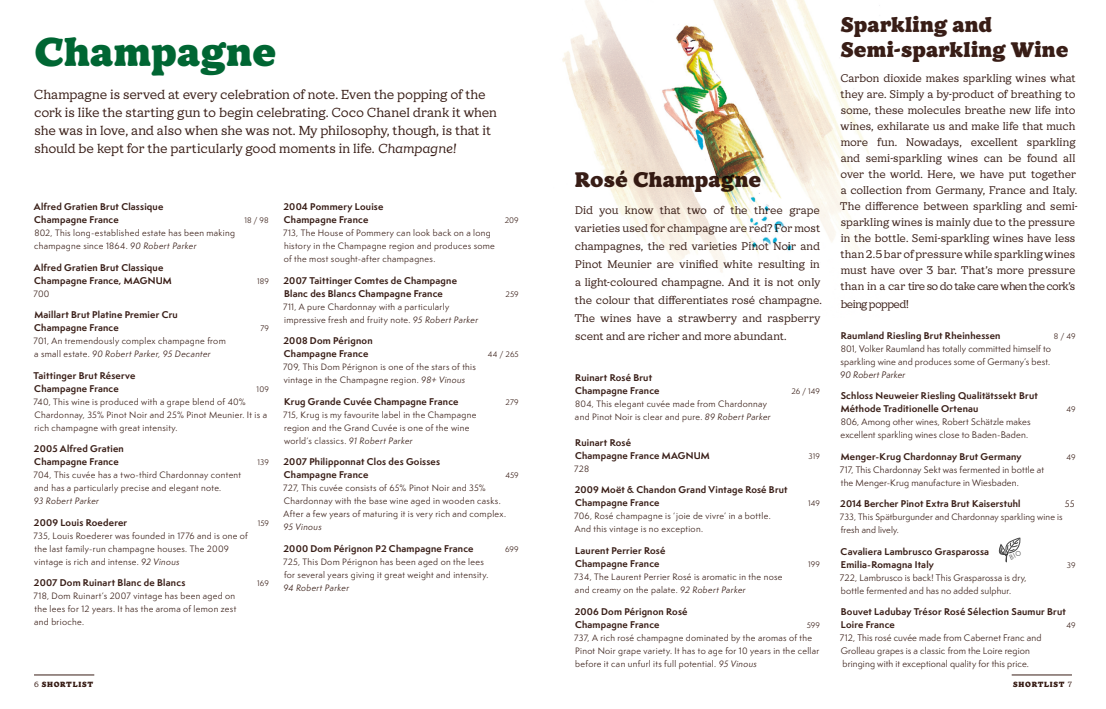
<style>
.page{position:relative;width:1106px;height:709px;background:#fff}
.page>*{position:absolute;margin:0;border:0;box-sizing:border-box;transform-origin:0 0}
.t1{font:900 40px "TT Phobos";color:#063}
.t2{font:900 21px/25px "TT Phobos";letter-spacing:.005em;color:#381d16}
.t3{font:13px/18px "TT Phobos";letter-spacing:-.01em;color:#381d16}
.t4{font:11px/16px "TT Phobos";letter-spacing:-.005em;color:#381d16}
.t5{font:11px "TT Phobos";letter-spacing:-.055em;color:#381d16}
.t6{font:700 9px/13px "Semplicita Pro";letter-spacing:.025em;color:#381d16}
.t7{font:8.7px/13px "Semplicita Pro";letter-spacing:.02em;color:#381d16}
.t8{font:italic 8.7px "Semplicita Pro";letter-spacing:.02em;color:#381d16}
.t9{font:8.5px/13px "Semplicita Pro";letter-spacing:.04em;color:#381d16}
.t10{font:8.5px/13px "Semplicita Pro";letter-spacing:.02em;color:#381d16}
.t11{font:italic 8.5px "Semplicita Pro";letter-spacing:.035em;color:#381d16}
.t12{font:7.5px "Semplicita Pro";letter-spacing:.01em;color:#381d16}
.t13{font:900 7.5px "TT Phobos";letter-spacing:.09em;color:#381d16}
.s1{font-style:italic}
.s2{font-weight:400}
</style>
<div class="page">
<hr style="left:1011px;top:674px;width:60px;height:1px;background:#381d16">
<hr style="left:34px;top:674px;width:60px;height:1px;background:#381d16">
<img style="left:562px;top:0;width:318px;height:317px">
<svg style="left:998px;top:538px;width:23px;height:24px"></svg>
<h1 class="t1" style="left:34px;top:26px;width:243px">Champagne</h1>
<p class="t3" style="left:34px;top:85px;width:464px">Champagne is served at every celebration of note. Even the popping of the cork is like the starting gun to begin celebrating. Coco Chanel drank it when she was in love, and also when she was not. My philosophy, though, is that it should be kept for the particularly good moments in life. <span class="s1">Champagne!</span></p>
<p class="t6" style="left:34px;top:200px;width:131px">Alfred Gratien Brut Classique<br>Champagne France</p>
<p class="t12" style="left:244px;top:215px;width:26px">18 / 98</p>
<p class="t6" style="left:283px;top:200px;width:101px">2004 Pommery Louise<br>Champagne France</p>
<p class="t12" style="left:505px;top:215px;width:16px">209</p>
<p class="t9" style="left:34px;top:226px;width:202px">802, This long-established estate has been making champagne since 1864. <span class="s1">90 Robert Parker</span></p>
<p class="t6" style="left:34px;top:260px;width:139px">Alfred Gratien Brut Classique<br>Champagne France, MAGNUM</p>
<p class="t9" style="left:34px;top:287px;width:17px">700</p>
<p class="t6" style="left:34px;top:308px;width:145px">Maillart Brut Platine Premier Cru<br>Champagne France</p>
<p class="t12" style="left:257px;top:275px;width:13px">189</p>
<p class="t12" style="left:260px;top:323px;width:10px">79</p>
<p class="t9" style="left:34px;top:334px;width:194px">701, An tremendously complex champagne from a small estate. <span class="s1">90 Robert Parker, 95 Decanter</span></p>
<p class="t6" style="left:33px;top:368px;width:103px">Taittinger Brut Réserve<br>Champagne France</p>
<p class="t12" style="left:256px;top:383px;width:14px">109</p>
<p class="t9" style="left:34px;top:395px;width:235px">740, This wine is produced with a grape blend of 40%<br>Chardonnay, 35% Pinot Noir and 25% Pinot Meunier. It is a rich champagne with great intensity.</p>
<p class="t6" style="left:34px;top:442px;width:91px">2005 Alfred Gratien<br>Champagne France</p>
<p class="t12" style="left:257px;top:457px;width:13px">139</p>
<p class="t9" style="left:34px;top:468px;width:209px">704, This cuvée has a two-third Chardonnay content and has a particularly precise and elegant note.</p>
<p class="t11" style="left:34px;top:495px;width:67px">93 Robert Parker</p>
<p class="t6" style="left:34px;top:515px;width:95px">2009 Louis Roederer</p>
<p class="t12" style="left:258px;top:517px;width:13px">159</p>
<p class="t9" style="left:34px;top:529px;width:216px">735, Louis Roederer was founded in 1776 and is one of the last family-run champagne houses. The 2009 vintage is rich and intense. <span class="s1">92 Vinous</span></p>
<p class="t6" style="left:34px;top:576px;width:153px">2007 Dom Ruinart Blanc de Blancs</p>
<p class="t12" style="left:257px;top:578px;width:13px">169</p>
<p class="t9" style="left:34px;top:589px;width:204px">718, Dom Ruinart’s 2007 vintage has been aged on the lees for 12 years. It has the aroma of lemon zest and brioche.</p>
<p class="t9" style="left:283px;top:226px;width:213px">713, The House of Pommery can look back on a long history in the Champagne region and produces some of the most sought-after champagnes.</p>
<p class="t6" style="left:283px;top:273px;width:175px">2007 Taittinger Comtes de Champagne<br>Blanc des Blancs Champagne France</p>
<p class="t12" style="left:505px;top:288px;width:15px">259</p>
<p class="t9" style="left:283px;top:300px;width:197px">711, A pure Chardonnay with a particularly impressive fresh and fruity note. <span class="s1">95 Robert Parker</span></p>
<p class="t6" style="left:283px;top:334px;width:91px">2008 Dom Pérignon<br>Champagne France</p>
<p class="t12" style="left:488px;top:349px;width:32px">44 / 265</p>
<p class="t9" style="left:283px;top:360px;width:194px">709, This Dom Pérignon is one of the stars of this vintage in the Champagne region. <span class="s1">98+ Vinous</span></p>
<p class="t6" style="left:284px;top:394px;width:176px">Krug Grande Cuvée Champagne France</p>
<p class="t12" style="left:505px;top:396px;width:15px">279</p>
<p class="t9" style="left:283px;top:408px;width:195px">715, Krug is my favourite label in the Champagne region and the Grand Cuvée is one of the wine world’s classics. <span class="s1">91 Robert Parker</span></p>
<p class="t6" style="left:283px;top:455px;width:158px">2007 Philipponnat Clos des Goisses<br>Champagne France</p>
<p class="t12" style="left:505px;top:470px;width:15px">459</p>
<p class="t9" style="left:283px;top:481px;width:224px">727, This cuvée consists of 65% Pinot Noir and 35%<br>Chardonnay with the base wine aged in wooden casks.<br>After a few years of maturing it is very rich and complex.</p>
<p class="t11" style="left:283px;top:521px;width:40px">95 Vinous</p>
<p class="t6" style="left:283px;top:541px;width:191px">2000 Dom Pérignon P2 Champagne France</p>
<p class="t12" style="left:505px;top:543px;width:15px">699</p>
<p class="t9" style="left:283px;top:555px;width:207px">725, This Dom Pérignon has been aged on the lees for several years giving it great weight and intensity.</p>
<p class="t11" style="left:283px;top:581px;width:67px">94 Robert Parker</p>
<h2 class="t2" style="left:575px;top:168px;width:188px">Rosé Champagne</h2>
<p class="t4" style="left:574px;top:201px;width:249px;line-height:18px">Did you know that two of the three grape varieties used for champagne are red? For most champagnes, the red varieties Pinot Noir and Pinot Meunier are vinified white resulting in a light-coloured champagne. And it is not only the colour that differentiates rosé champagne.<br>The wines have a strawberry and raspberry scent and are richer and more abundant.</p>
<p class="t6" style="left:575px;top:371px;width:86px">Ruinart Rosé Brut<br>Champagne France</p>
<p class="t12" style="left:791px;top:386px;width:30px">26 / 149</p>
<p class="t9" style="left:575px;top:397px;width:197px">804, This elegant cuvée made from Chardonnay and Pinot Noir is clear and pure. <span class="s1">89 Robert Parker</span></p>
<p class="t6" style="left:575px;top:436px;width:136px">Ruinart Rosé<br>Champagne France MAGNUM</p>
<p class="t9" style="left:574px;top:462px;width:16px">728</p>
<p class="t6" style="left:574px;top:483px;width:214px">2009 Moët &amp; Chandon Grand Vintage Rosé Brut<br>Champagne France</p>
<p class="t9" style="left:574px;top:509px;width:198px">706, Rosé champagne is ‘joie de vivre’ in a bottle.<br>And this vintage is no exception.</p>
<p class="t6" style="left:575px;top:544px;width:92px">Laurent Perrier Rosé<br>Champagne France</p>
<p class="t12" style="left:808px;top:451px;width:13px">319</p>
<p class="t12" style="left:808px;top:498px;width:13px">149</p>
<p class="t12" style="left:808px;top:559px;width:13px">199</p>
<p class="t9" style="left:574px;top:570px;width:210px">734, The Laurent Perrier Rosé is aromatic in the nose and creamy on the palate. <span class="s1">92 Robert Parker</span></p>
<p class="t6" style="left:574px;top:604px;width:114px">2006 Dom Pérignon Rosé<br>Champagne France</p>
<p class="t12" style="left:806px;top:619px;width:15px">599</p>
<p class="t9" style="left:574px;top:630px;width:247px">737, A rich rosé champagne dominated by the aromas of the<br>Pinot Noir grape variety. It has to age for 10 years in the cellar before it can unfurl its full potential. <span class="s1">95 Vinous</span></p>
<h2 class="t2" style="left:840px;top:12px;width:229px">Sparkling and<br>Semi-sparkling Wine</h2>
<p class="t4" style="left:840px;top:70px;width:239px">Carbon dioxide makes sparkling wines what they are. Simply a by-product of breathing to some, these molecules breathe new life into wines, exhilarate us and make life that much more fun. Nowadays, excellent sparkling and semi-sparkling wines can be found all over the world. Here, we have put together a collection from Germany, France and Italy.<br>The difference between sparkling and semi&shy;sparkling wines is mainly due to the pressure in the bottle. Semi-sparkling wines have less than 2.5 bar of pressure while sparkling wines must have over 3 bar. That’s more pressure than in a car tire so do take care when the cork’s</p>
<p class="t5" style="left:840px;top:297px;width:70px">being popped!</p>
<p class="t6" style="left:840px;top:328px;width:161px">Raumland Riesling Brut Rheinhessen</p>
<p class="t12" style="left:1054px;top:330px;width:23px">8 / 49</p>
<p class="t7" style="left:840px;top:342px;width:212px">801, Volker Raumland has totally committed himself to sparkling wine and produces some of Germany’s best.</p>
<p class="t8" style="left:840px;top:368px;width:67px">90 Robert Parker</p>
<p class="t6" style="left:840px;top:389px;width:199px">Schloss Neuweier Riesling Qualitätssekt Brut<br>Méthode Traditionelle Ortenau</p>
<p class="t12" style="left:1066px;top:404px;width:11px">49</p>
<p class="t7" style="left:840px;top:415px;width:192px">806, Among other wines, Robert Schätzle makes excellent sparkling wines close to Baden-Baden.</p>
<p class="t6" style="left:840px;top:449px;width:182px">Menger-Krug Chardonnay Brut Germany</p>
<p class="t12" style="left:1066px;top:451px;width:11px">49</p>
<p class="t7" style="left:840px;top:463px;width:206px">717, This Chardonnay Sekt was fermented in bottle at the Menger-Krug manufacture in Wiesbaden.</p>
<p class="t6" style="left:840px;top:497px;width:182px">2014 Bercher Pinot Extra Brut Kaiserstuhl</p>
<p class="t7" style="left:1065px;top:497px;width:11px">55</p>
<p class="t10" style="left:840px;top:510px;width:224px">733, This Spätburgunder and Chardonnay sparkling wine is fresh and lively.</p>
<p class="t6" style="left:840px;top:544px;width:150px">Cavaliera Lambrusco Grasparossa<br>Emilia-Romagna Italy</p>
<p class="t12" style="left:1066px;top:559px;width:10px">39</p>
<p class="t7" style="left:840px;top:571px;width:188px">722, Lambrusco is back! This Grasparossa is dry, bottle fermented and has no added sulphur.</p>
<p class="t6" style="left:840px;top:605px;width:227px">Bouvet Ladubay Trésor Rosé Sélection Saumur Brut<br>Loire France</p>
<p class="t12" style="left:1066px;top:620px;width:11px">49</p>
<p class="t7" style="left:840px;top:631px;width:203px">712, This rosé cuvée made from Cabernet Franc and<br>Grolleau grapes is a classic from the Loire region bringing with it exceptional quality for this price.</p>
<p class="t13" style="left:34px;top:679px;width:61px"><span class="s2">6</span> SHORTLIST</p>
<p class="t13" style="left:1013px;top:679px;width:60px">SHORTLIST <span class="s2">7</span></p>
</div>
